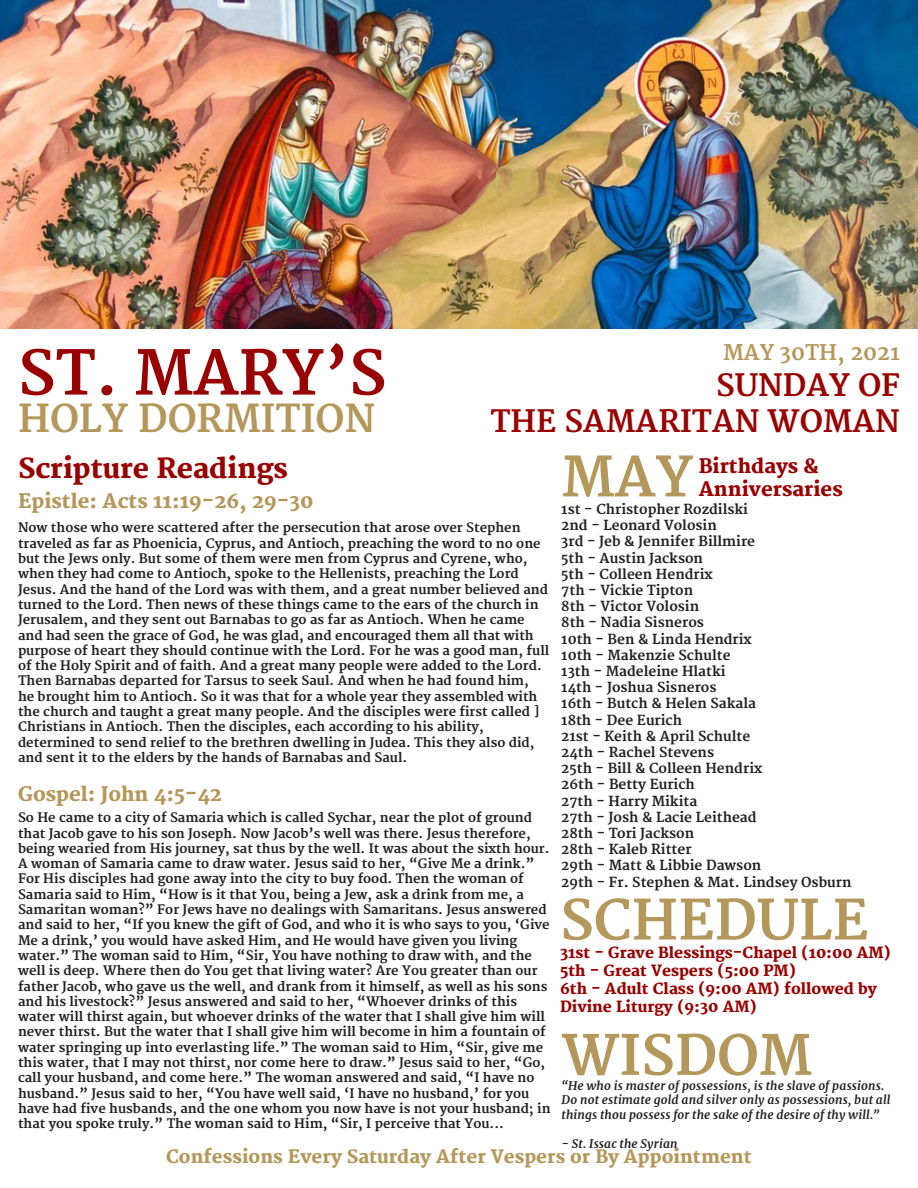
<style>
.page{position:relative;width:918px;height:1188px;background:#fff}
.page>*{position:absolute;margin:0;border:0;box-sizing:border-box;transform-origin:0 0}
.t1{font:700 60px "Merriweather";color:#900}
.t2{font:700 54px "Merriweather";color:#b4975a}
.t3{font:700 37.5px "Merriweather";color:#b4975a}
.t4{font:700 30px "Merriweather";color:#900}
.t5{font:800 27px "Merriweather";color:#900}
.t6{font:700 21px "Merriweather";color:#b4975a}
.t7{font:800 19.5px "Merriweather";color:#b4975a}
.t8{font:800 19.5px "Merriweather";color:#900}
.t9{font:800 18px "Merriweather";color:#b4975a}
.t10{font:800 15px/18px "Merriweather";color:#900}
.t11{font:700 13.5px "Merriweather";color:#231f20}
.t12{font:700 12.75px/15.3px "Merriweather";color:#231f20}
.t13{font:italic 700 12px/14.4px "Merriweather";letter-spacing:.01em;color:#231f20}
</style>
<div class="page">
<img style="left:0;top:0;width:918px;height:328px">
<p class="t1" style="left:18px;top:338px;width:370px">ST. MARY’S</p>
<p class="t3" style="left:18px;top:397px;width:359px">HOLY DORMITION</p>
<p class="t6" style="left:723px;top:341px;width:178px">MAY 30TH, 2021</p>
<p class="t4" style="left:716px;top:368px;width:185px">SUNDAY OF</p>
<p class="t4" style="left:491px;top:404px;width:411px">THE SAMARITAN WOMAN</p>
<p class="t2" style="left:561px;top:446px;width:133px">MAY</p>
<p class="t8" style="left:699px;top:454px;width:122px">Birthdays &amp;</p>
<p class="t5" style="left:18px;top:453px;width:272px">Scripture Readings</p>
<p class="t7" style="left:18px;top:490px;width:297px">Epistle: Acts 11:19-26, 29-30</p>
<p class="t12" style="left:18px;top:521px;width:533px">Now those who were scattered after the persecution that arose over Stephen traveled as far as Phoenicia, Cyprus, and Antioch, preaching the word to no one but the Jews only. But some of them were men from Cyprus and Cyrene, who, when they had come to Antioch, spoke to the Hellenists, preaching the Lord Jesus. And the hand of the Lord was with them, and a great number believed and turned to the Lord. Then news of these things came to the ears of the church in Jerusalem, and they sent out Barnabas to go as far as Antioch. When he came and had seen the grace of God, he was glad, and encouraged them all that with purpose of heart they should continue with the Lord. For he was a good man, full of the Holy Spirit and of faith. And a great many people were added to the Lord.<br>Then Barnabas departed for Tarsus to seek Saul. And when he had found him,<br>he brought him to Antioch. So it was that for a whole year they assembled with the church and taught a great many people. And the disciples were first called ] Christians in Antioch. Then the disciples, each according to his ability,</p>
<p class="t12" style="left:18px;top:735px;width:518px">determined to send relief to the brethren dwelling in Judea. This they also did, and sent it to the elders by the hands of Barnabas and Saul.</p>
<p class="t7" style="left:18px;top:783px;width:205px">Gospel: John 4:5-42</p>
<p class="t12" style="left:18px;top:811px;width:534px">So He came to a city of Samaria which is called Sychar, near the plot of ground that Jacob gave to his son Joseph. Now Jacob’s well was there. Jesus therefore, being wearied from His journey, sat thus by the well. It was about the sixth hour.<br>A woman of Samaria came to draw water. Jesus said to her, “Give Me a drink.” For His disciples had gone away into the city to buy food. Then the woman of Samaria said to Him, “How is it that You, being a Jew, ask a drink from me, a Samaritan woman?” For Jews have no dealings with Samaritans. Jesus answered and said to her, “If you knew the gift of God, and who it is who says to you, ‘Give Me a drink,’ you would have asked Him, and He would have given you living water.” The woman said to Him, “Sir, You have nothing to draw with, and the well is deep. Where then do You get that living water? Are You greater than our father Jacob, who gave us the well, and drank from it himself, as well as his sons and his livestock?” Jesus answered and said to her, “Whoever drinks of this water will thirst again, but whoever drinks of the water that I shall give him will never thirst. But the water that I shall give him will become in him a fountain of water springing up into everlasting life.” The woman said to Him, “Sir, give me this water, that I may not thirst, nor come here to draw.” Jesus said to her, “Go, call your husband, and come here.” The woman answered and said, “I have no husband.” Jesus said to her, “You have well said, ‘I have no husband,’ for you have had five husbands, and the one whom you now have is not your husband; in that you spoke truly.” The woman said to Him, “Sir, I perceive that You...</p>
<p class="t8" style="left:699px;top:478px;width:146px">Anniversaries</p>
<p class="t11" style="left:561px;top:501px;width:188px">1st - Christopher Rozdilski</p>
<p class="t11" style="left:561px;top:517px;width:157px">2nd - Leonard Volosin</p>
<p class="t11" style="left:561px;top:534px;width:195px">3rd - Jeb &amp; Jennifer Billmire</p>
<p class="t11" style="left:561px;top:550px;width:143px">5th - Austin Jackson</p>
<p class="t11" style="left:561px;top:566px;width:153px">5th - Colleen Hendrix</p>
<p class="t11" style="left:561px;top:582px;width:133px">7th - Vickie Tipton</p>
<p class="t11" style="left:561px;top:598px;width:139px">8th - Victor Volosin</p>
<p class="t11" style="left:561px;top:615px;width:144px">8th - Nadia Sisneros</p>
<p class="t11" style="left:561px;top:631px;width:192px">10th - Ben &amp; Linda Hendrix</p>
<p class="t11" style="left:561px;top:647px;width:171px">10th - Makenzie Schulte</p>
<p class="t11" style="left:561px;top:663px;width:166px">13th - Madeleine Hlatki</p>
<p class="t11" style="left:561px;top:679px;width:157px">14th - Joshua Sisneros</p>
<p class="t11" style="left:561px;top:696px;width:196px">16th - Butch &amp; Helen Sakala</p>
<p class="t11" style="left:561px;top:712px;width:122px">18th - Dee Eurich</p>
<p class="t11" style="left:561px;top:728px;width:191px">21st - Keith &amp; April Schulte</p>
<p class="t11" style="left:561px;top:744px;width:154px">24th - Rachel Stevens</p>
<p class="t11" style="left:561px;top:760px;width:202px">25th - Bill &amp; Colleen Hendrix</p>
<p class="t11" style="left:561px;top:777px;width:135px">26th - Betty Eurich</p>
<p class="t11" style="left:561px;top:793px;width:137px">27th - Harry Mikita</p>
<p class="t11" style="left:561px;top:809px;width:197px">27th - Josh &amp; Lacie Leithead</p>
<p class="t11" style="left:561px;top:825px;width:134px">28th - Tori Jackson</p>
<p class="t11" style="left:561px;top:841px;width:132px">28th - Kaleb Ritter</p>
<p class="t11" style="left:561px;top:858px;width:202px">29th - Matt &amp; Libbie Dawson</p>
<p class="t11" style="left:561px;top:874px;width:292px">29th - Fr. Stephen &amp; Mat. Lindsey Osburn</p>
<p class="t2" style="left:560px;top:889px;width:310px">SCHEDULE</p>
<p class="t10" style="left:560px;top:945px;width:333px">31st - Grave Blessings-Chapel (10:00 AM)</p>
<p class="t10" style="left:560px;top:963px;width:238px">5th - Great Vespers (5:00 PM)</p>
<p class="t10" style="left:560px;top:981px;width:318px">6th - Adult Class (9:00 AM) followed by<br>Divine Liturgy (9:30 AM)</p>
<p class="t2" style="left:562px;top:1024px;width:252px">WISDOM</p>
<p class="t13" style="left:562px;top:1079px;width:330px">“He who is master of possessions, is the slave of passions.<br>Do not estimate gold and silver only as possessions, but all things thou possess for the sake of the desire of thy will.”</p>
<p class="t13" style="left:562px;top:1136px;width:118px">- St. Issac the Syrian</p>
<p class="t9" style="left:166px;top:1146px;width:587px">Confessions Every Saturday After Vespers or By Appointment</p>
</div>
